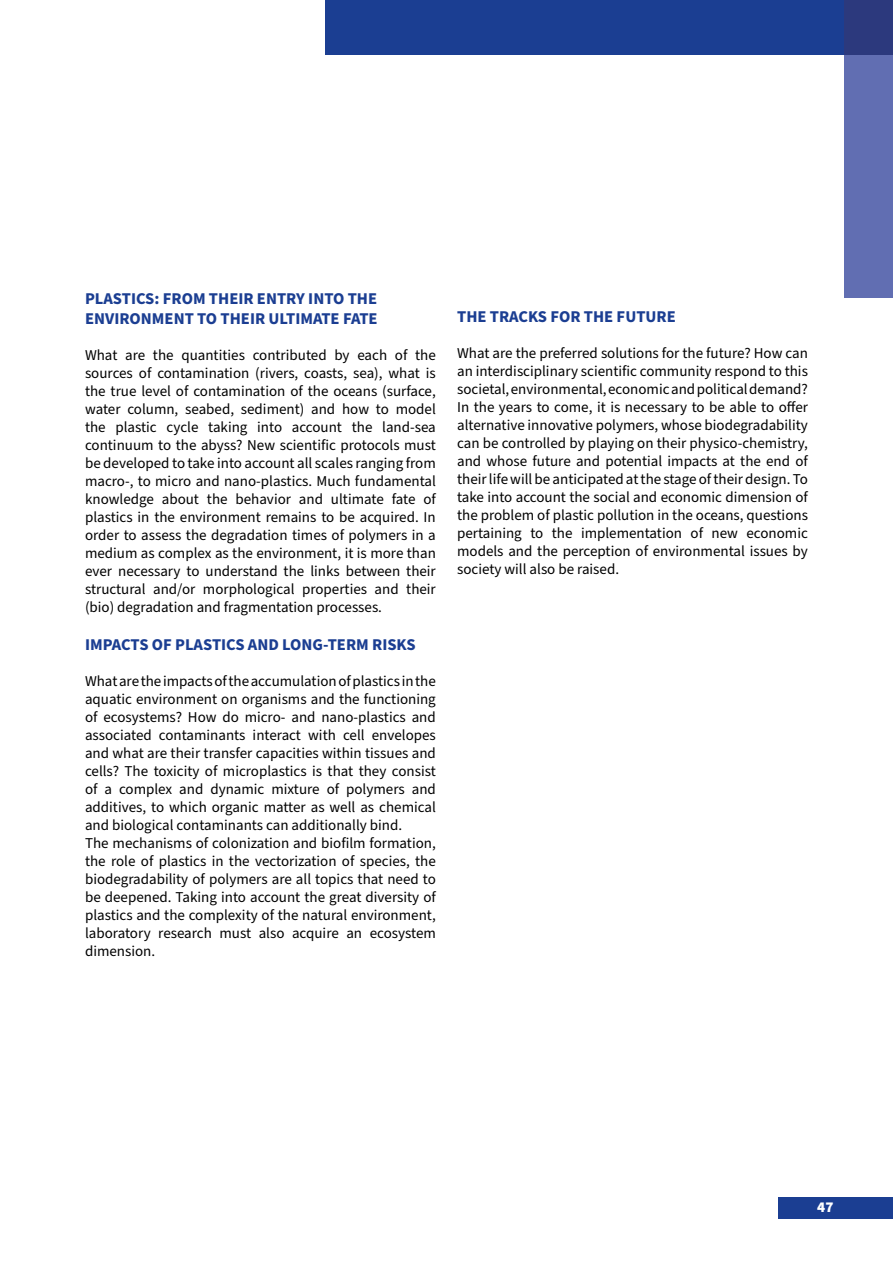
<style>
.page{position:relative;width:893px;height:1263px;background:#fff}
.page>*{position:absolute;margin:0;border:0;box-sizing:border-box;transform-origin:0 0}
.t1{font:700 16.5px/19.8px "Source Sans Pro";color:#1b3e92}
.t2{font:15px/18px "Source Sans Pro";color:#000;text-align:justify}
.t3{font:900 15px "Source Sans Pro";color:#fff}
</style>
<div class="page">
<div style="left:778px;top:1197px;width:115px;height:21px;background:#1b3e92"></div>
<div style="left:325px;top:0;width:568px;height:55px;background:#1b3e92"></div>
<svg style="left:844px;top:0;width:49px;height:298px;background:#5764a8"></svg>
<p class="t1" style="left:85px;top:289px;width:294px">PLASTICS: FROM THEIR ENTRY INTO THE<br>ENVIRONMENT TO THEIR ULTIMATE FATE</p>
<p class="t2" style="left:85px;top:346px;width:352px">What are the quantities contributed by each of the sources of contamination (rivers, coasts, sea), what is the true level of contamination of the oceans (surface, water column, seabed, sediment) and how to model the plastic cycle taking into account the land-sea continuum to the abyss? New scientific protocols must be developed to take into account all scales ranging from macro-, to micro and nano-plastics. Much fundamental knowledge about the behavior and ultimate fate of plastics in the environment remains to be acquired. In order to assess the degradation times of polymers in a medium as complex as the environment, it is more than ever necessary to understand the links between their structural and/or morphological properties and their (bio) degradation and fragmentation processes.</p>
<p class="t1" style="left:85px;top:635px;width:332px">IMPACTS OF PLASTICS AND LONG-TERM RISKS</p>
<p class="t2" style="left:85px;top:672px;width:352px;text-align:left">What are the impacts of the accumulation of plastics in the aquatic environment on organisms and the functioning of ecosystems? How do micro- and nano-plastics and associated contaminants interact with cell envelopes and what are their transfer capacities within tissues and cells? The toxicity of microplastics is that they consist of a complex and dynamic mixture of polymers and additives, to which organic matter as well as chemical and biological contaminants can additionally bind.<br>The mechanisms of colonization and biofilm formation, the role of plastics in the vectorization of species, the biodegradability of polymers are all topics that need to be deepened. Taking into account the great diversity of plastics and the complexity of the natural environment, laboratory research must also acquire an ecosystem dimension.</p>
<p class="t1" style="left:457px;top:307px;width:220px">THE TRACKS FOR THE FUTURE</p>
<p class="t2" style="left:457px;top:345px;width:352px">What are the preferred solutions for the future? How can an interdisciplinary scientific community respond to this societal, environmental, economic and political demand?<br>In the years to come, it is necessary to be able to offer alternative innovative polymers, whose biodegradability can be controlled by playing on their physico-chemistry, and whose future and potential impacts at the end of their life will be anticipated at the stage of their design. To take into account the social and economic dimension of the problem of plastic pollution in the oceans, questions pertaining to the implementation of new economic models and the perception of environmental issues by society will also be raised.</p>
<p class="t3" style="left:817px;top:1197px;width:18px">47</p>
</div>
